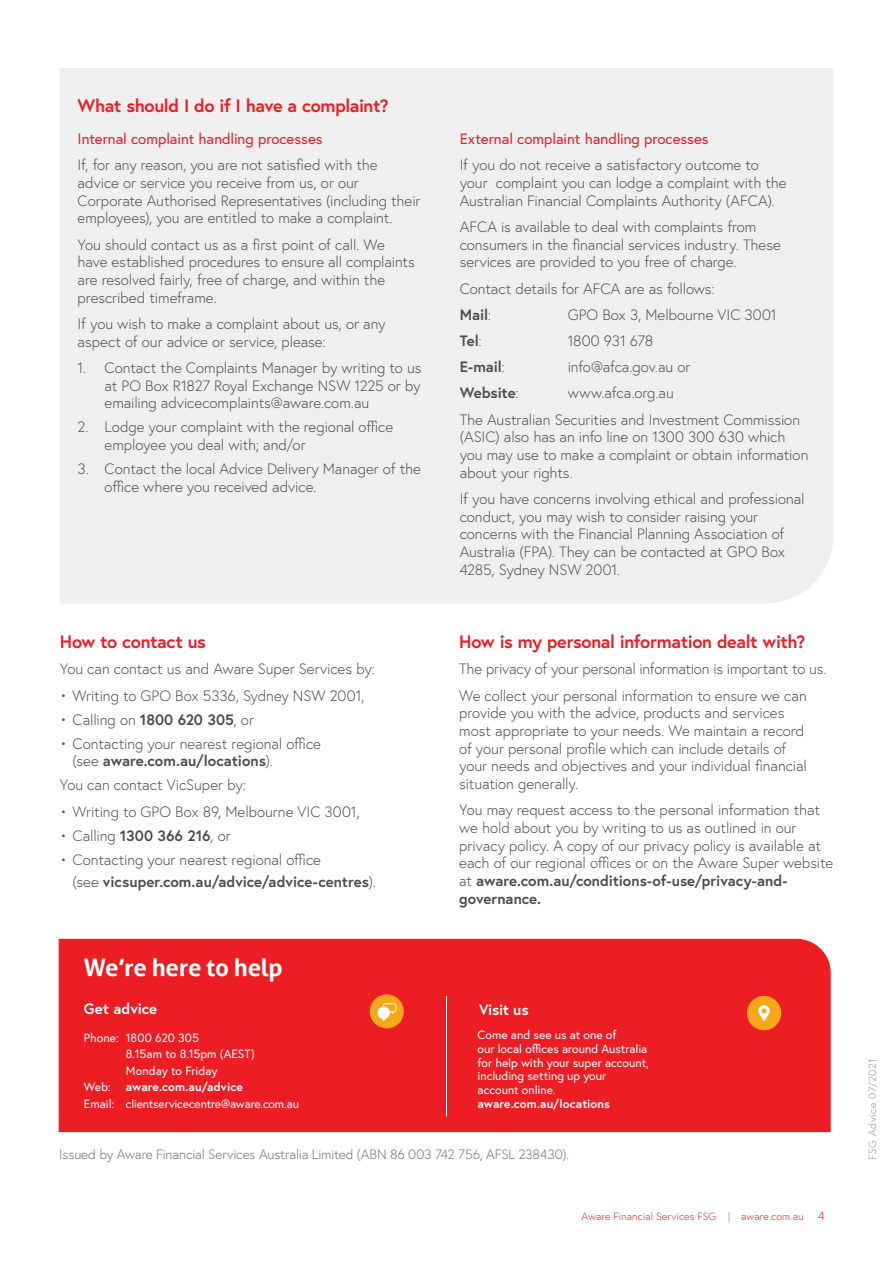
<style>
.page{position:relative;width:893px;height:1263px;background:#fff}
.page>*{position:absolute;margin:0;border:0;box-sizing:border-box;transform-origin:0 0}
.t1{font:700 24px "Aller";letter-spacing:-.015em;color:#fff}
.t2{font:700 18px "Europa";letter-spacing:-.02em;color:#ed1d24}
.t3{font:300 15px/17.7px "Europa";letter-spacing:-.005em;color:#4d4d4f}
.t4{font:15px "Europa";letter-spacing:-.005em;color:#ed1d24}
.t5{font:700 15px "Europa";letter-spacing:-.01em;color:#4d4d4f}
.t6{font:700 15px "Europa";letter-spacing:-.005em;color:#fff}
.t7{font:300 13.5px "Europa";letter-spacing:-.01em;color:#717275}
.t8{font:12px/13.6px "Europa";color:#fff}
.t9{font:700 12px "Europa";letter-spacing:.005em;color:#fff}
.t10{font:300 10.5px "Europa";letter-spacing:.01em;color:#ed1d24}
.t11{font:300 10.5px "Europa";letter-spacing:.055em;color:#919396}
.s1{font-weight:700}
.s2{font-weight:300}
.s3{font-weight:700;color:#bcbec0}
.s4{font-size:12px}
</style>
<div class="page">
<div style="left:60px;top:68px;width:773px;height:535px;background:#efeff0"></div>
<div style="left:59px;top:939px;width:772px;height:193px;background:#ed1d24"></div>
<hr style="left:446px;top:996px;width:1px;height:121px;background:#fff">
<div style="left:370px;top:994px;width:34px;height:34px;background:#faa61a;border-radius:50%"></div>
<svg style="left:377px;top:1003px;width:19px;height:18px"></svg>
<div style="left:747px;top:996px;width:34px;height:34px;background:#faa61a;border-radius:50%"></div>
<svg style="left:758px;top:1005px;width:12px;height:16px"></svg>
<p class="t2" style="left:78px;top:93px;width:313px">What should I do if I have a complaint?</p>
<p class="t4" style="left:78px;top:129px;width:246px">Internal complaint handling processes</p>
<p class="t3" style="left:78px;top:156px;width:344px">If, for any reason, you are not satisfied with the advice or service you receive from us, or our Corporate Authorised Representatives (including their employees), you are entitled to make a complaint.</p>
<p class="t3" style="left:78px;top:235px;width:339px">You should contact us as a first point of call. We have established procedures to ensure all complaints are resolved fairly, free of charge, and within the prescribed timeframe.</p>
<p class="t3" style="left:78px;top:315px;width:309px">If you wish to make a complaint about us, or any aspect of our advice or service, please:</p>
<p class="t3" style="left:105px;top:359px;width:318px;text-align:justify;text-indent:-27px">1. Contact the Complaints Manager by writing to us at PO Box R1827 Royal Exchange NSW 1225 or by emailing advicecomplaints@aware.com.au</p>
<p class="t3" style="left:105px;top:418px;width:290px;text-indent:-27px">2. Lodge your complaint with the regional office employee you deal with; and/or</p>
<p class="t3" style="left:105px;top:460px;width:318px;text-indent:-27px">3. Contact the local Advice Delivery Manager of the office where you received advice.</p>
<p class="t2" style="left:60px;top:629px;width:148px">How to contact us</p>
<p class="t3" style="left:60px;top:660px;width:317px">You can contact us and Aware Super Services by:</p>
<p class="t3" style="left:60px;top:686px;width:306px">• Writing to GPO Box 5336, Sydney NSW 2001,</p>
<p class="t3" style="left:60px;top:710px;width:196px">• Calling on <span class="s1">1800 620 305</span>, or</p>
<p class="t3" style="left:73px;top:734px;width:250px;text-indent:-13px">• Contacting your nearest regional office (see <span class="s1">aware.com.au/locations</span>).</p>
<p class="t3" style="left:60px;top:776px;width:188px">You can contact VicSuper by:</p>
<p class="t3" style="left:60px;top:802px;width:301px">• Writing to GPO Box 89, Melbourne VIC 3001,</p>
<p class="t3" style="left:60px;top:826px;width:172px">• Calling <span class="s1">1300 366 216</span>, or</p>
<p class="t3" style="left:73px;top:848px;width:305px;line-height:22.5px;text-indent:-13px">• Contacting your nearest regional office<br>(see <span class="s1">vicsuper.com.au/advice/advice-centres</span>).</p>
<h1 class="t1" style="left:84px;top:953px;width:200px">We’re here to help</h1>
<p class="t6" style="left:84px;top:998px;width:75px">Get advice</p>
<p class="t8" style="left:84px;top:1031px;width:117px">Phone: 1800 620 305</p>
<p class="t8" style="left:126px;top:1047px;width:131px">8.15am to 8.15pm (AEST)</p>
<p class="t8" style="left:126px;top:1064px;width:93px">Monday to Friday</p>
<p class="t8" style="left:84px;top:1080px;width:28px">Web:</p>
<p class="t9" style="left:126px;top:1079px;width:118px">aware.com.au/advice</p>
<p class="t8" style="left:84px;top:1097px;width:217px">Email: clientservicecentre@aware.com.au</p>
<p class="t4" style="left:460px;top:129px;width:250px">External complaint handling processes</p>
<p class="t3" style="left:460px;top:156px;width:328px">If you do not receive a satisfactory outcome to your complaint you can lodge a complaint with the<br>Australian Financial Complaints Authority (AFCA).</p>
<p class="t3" style="left:460px;top:218px;width:323px">AFCA is available to deal with complaints from consumers in the financial services industry. These services are provided to you free of charge.</p>
<p class="t3" style="left:460px;top:275px;width:256px;line-height:26.2px">Contact details for AFCA are as follows:<br><span class="s1">Mail</span>:</p>
<p class="t3" style="left:568px;top:305px;width:211px">GPO Box 3, Melbourne VIC 3001</p>
<p class="t5" style="left:460px;top:330px;width:24px">Tel<span class="s2">:</span></p>
<p class="t3" style="left:568px;top:332px;width:87px">1800 931 678</p>
<p class="t5" style="left:460px;top:357px;width:47px">E-mail<span class="s2">:</span></p>
<p class="t3" style="left:568px;top:358px;width:124px">info@afca.gov.au or</p>
<p class="t5" style="left:460px;top:383px;width:61px">Website<span class="s2">:</span></p>
<p class="t3" style="left:460px;top:380px;width:342px;line-height:26.2px;text-indent:108px">www.afca.org.au<br>The Australian Securities and Investment Commission</p>
<p class="t3" style="left:460px;top:428px;width:350px">(ASIC) also has an info line on 1300 300 630 which you may use to make a complaint or obtain information about your rights.</p>
<p class="t3" style="left:460px;top:490px;width:346px">If you have concerns involving ethical and professional conduct, you may wish to consider raising your concerns with the Financial Planning Association of Australia (FPA). They can be contacted at GPO Box 4285, Sydney NSW 2001.</p>
<p class="t2" style="left:459px;top:629px;width:347px">How is my personal information dealt with?</p>
<p class="t3" style="left:459px;top:656px;width:369px;line-height:26.2px">The privacy of your personal information is important to us.<br>We collect your personal information to ensure we can</p>
<p class="t3" style="left:459px;top:704px;width:349px">provide you with the advice, products and services most appropriate to your needs. We maintain a record of your personal profile which can include details of your needs and objectives and your individual financial situation generally.</p>
<p class="t3" style="left:459px;top:801px;width:375px">You may request access to the personal information that we hold about you by writing to us as outlined in our privacy policy. A copy of our privacy policy is available at each of our regional offices or on the Aware Super website at <span class="s1">aware.com.au/conditions-of-use/privacy-and&shy;governance.</span></p>
<p class="t6" style="left:479px;top:1000px;width:51px">Visit us</p>
<p class="t8" style="left:477px;top:1028px;width:173px">Come and see us at one of<br>our local offices around Australia for help with your super account, including setting up your account online.</p>
<p class="t9" style="left:477px;top:1095px;width:134px">aware.com.au/locations</p>
<p class="t7" style="left:59px;top:1145px;width:511px">Issued by Aware Financial Services Australia Limited (ABN 86 003 742 756, AFSL 238430).</p>
<p class="t10" style="left:582px;top:1210px;width:244px">Aware Financial Services FSG <span class="s3">|</span> aware.com.au <span class="s4">4</span></p>
<p class="t11" style="left:866px;top:1160px;width:103px;rotate:-90deg">FSG Advice 07/2021</p>
</div>
